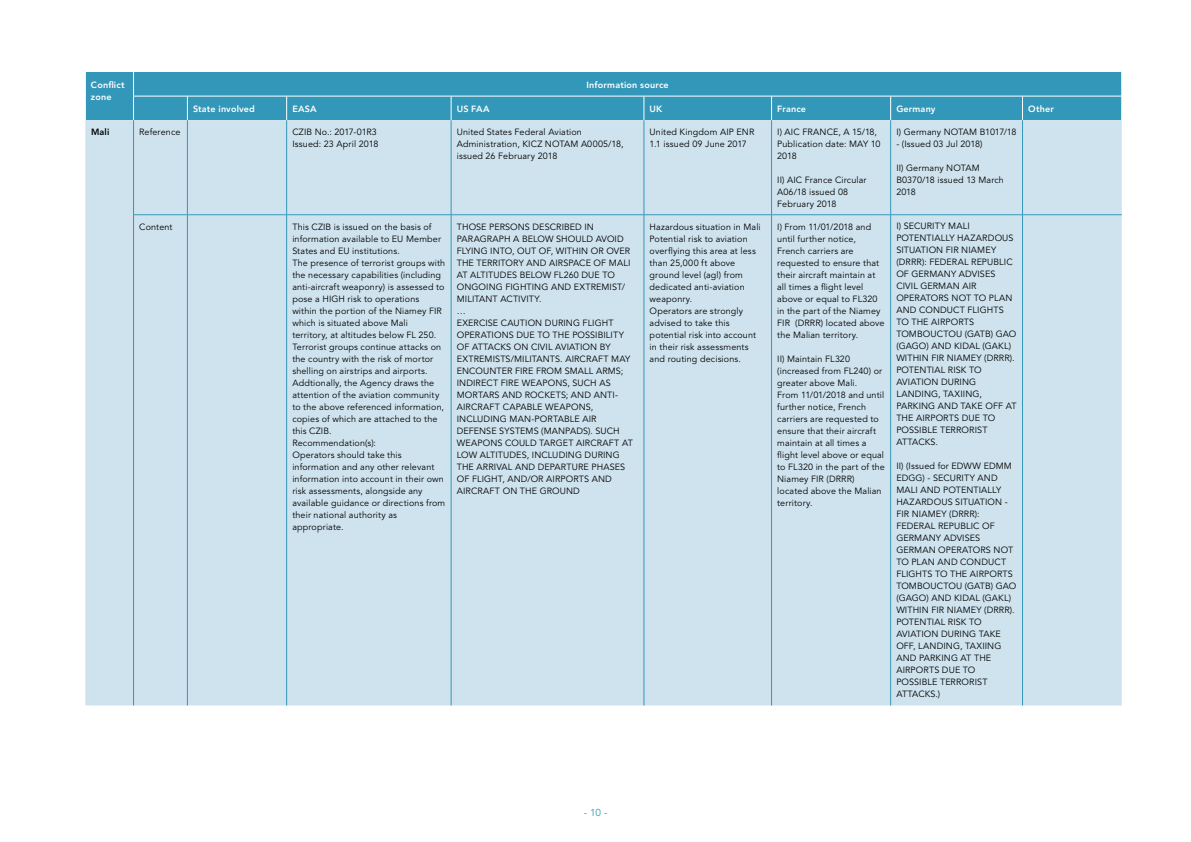
<style>
.page{position:relative;width:1191px;height:842px;background:#fff}
.page>*{position:absolute;margin:0;border:0;box-sizing:border-box;transform-origin:0 0}
.t1{font:10px "Avenir LT Std";color:#3397b9}
.t2{font:9px/12px "Avenir LT Std";letter-spacing:.015em;color:#000}
.t3{font:800 9px/12px "Avenir LT Std";letter-spacing:.02em;color:#fff}
.t4{font:800 9px "Avenir LT Std";color:#000}
</style>
<div class="page">
<div style="left:86px;top:72px;width:1035px;height:48px;background:#3397b9"></div>
<div style="left:85px;top:120px;width:1036px;height:585px;background:#cfe3ee"></div>
<div style="left:134px;top:216px;width:987px;height:489px;background:#cfe3ee"></div>
<svg style="left:85px;top:72px;width:1px;height:48px"></svg>
<svg style="left:133px;top:72px;width:1px;height:48px"></svg>
<svg style="left:187px;top:97px;width:1px;height:23px"></svg>
<svg style="left:286px;top:97px;width:1px;height:23px"></svg>
<svg style="left:451px;top:97px;width:1px;height:23px"></svg>
<svg style="left:643px;top:97px;width:1px;height:23px"></svg>
<svg style="left:771px;top:97px;width:1px;height:23px"></svg>
<svg style="left:890px;top:97px;width:1px;height:23px"></svg>
<svg style="left:1022px;top:97px;width:1px;height:23px"></svg>
<svg style="left:1121px;top:72px;width:1px;height:48px"></svg>
<hr style="left:187px;top:120px;width:1px;height:95px;background:#3397b9">
<hr style="left:286px;top:120px;width:1px;height:95px;background:#3397b9">
<hr style="left:451px;top:120px;width:1px;height:95px;background:#3397b9">
<hr style="left:644px;top:120px;width:1px;height:95px;background:#3397b9">
<hr style="left:771px;top:120px;width:1px;height:95px;background:#3397b9">
<hr style="left:890px;top:120px;width:1px;height:95px;background:#3397b9">
<hr style="left:1022px;top:120px;width:1px;height:95px;background:#3397b9">
<hr style="left:133px;top:96px;width:54px;height:1px;background:#fff">
<hr style="left:187px;top:96px;width:100px;height:1px;background:#fff">
<hr style="left:287px;top:96px;width:164px;height:1px;background:#fff">
<hr style="left:451px;top:96px;width:193px;height:1px;background:#fff">
<hr style="left:644px;top:96px;width:127px;height:1px;background:#fff">
<hr style="left:771px;top:96px;width:119px;height:1px;background:#fff">
<hr style="left:890px;top:96px;width:132px;height:1px;background:#fff">
<hr style="left:1022px;top:96px;width:100px;height:1px;background:#fff">
<hr style="left:187px;top:215px;width:1px;height:490px;background:#3397b9">
<hr style="left:286px;top:215px;width:1px;height:490px;background:#3397b9">
<hr style="left:451px;top:215px;width:1px;height:490px;background:#3397b9">
<hr style="left:644px;top:215px;width:1px;height:490px;background:#3397b9">
<hr style="left:771px;top:215px;width:1px;height:490px;background:#3397b9">
<hr style="left:890px;top:215px;width:1px;height:490px;background:#3397b9">
<hr style="left:1022px;top:215px;width:1px;height:490px;background:#3397b9">
<hr style="left:133px;top:215px;width:54px;height:1px;background:#3397b9">
<hr style="left:187px;top:215px;width:100px;height:1px;background:#3397b9">
<hr style="left:287px;top:215px;width:164px;height:1px;background:#3397b9">
<hr style="left:451px;top:215px;width:193px;height:1px;background:#3397b9">
<hr style="left:644px;top:215px;width:127px;height:1px;background:#3397b9">
<hr style="left:771px;top:215px;width:119px;height:1px;background:#3397b9">
<hr style="left:890px;top:215px;width:132px;height:1px;background:#3397b9">
<hr style="left:1022px;top:215px;width:99px;height:1px;background:#3397b9">
<hr style="left:133px;top:120px;width:1px;height:95px;background:#3397b9">
<hr style="left:133px;top:215px;width:1px;height:490px;background:#3397b9">
<p class="t3" style="left:91px;top:78px;width:35px">Conflict zone</p>
<p class="t3" style="left:586px;top:78px;width:84px">Information source</p>
<p class="t3" style="left:193px;top:103px;width:63px">State involved</p>
<p class="t3" style="left:292px;top:103px;width:26px">EASA</p>
<p class="t3" style="left:457px;top:103px;width:34px">US FAA</p>
<p class="t3" style="left:649px;top:103px;width:14px">UK</p>
<p class="t3" style="left:777px;top:103px;width:30px">France</p>
<p class="t3" style="left:896px;top:103px;width:41px">Germany</p>
<p class="t3" style="left:1028px;top:103px;width:27px">Other</p>
<p class="t4" style="left:91px;top:127px;width:20px">Mali</p>
<p class="t2" style="left:139px;top:126px;width:43px">Reference</p>
<p class="t2" style="left:292px;top:126px;width:88px">CZIB No.: 2017-01R3<br>Issued: 23 April 2018</p>
<p class="t2" style="left:457px;top:126px;width:168px">United States Federal Aviation<br>Administration, KICZ NOTAM A0005/18, issued 26 February 2018</p>
<p class="t2" style="left:649px;top:126px;width:106px">United Kingdom AIP ENR<br>1.1 issued 09 June 2017</p>
<p class="t2" style="left:777px;top:126px;width:105px">I) AIC FRANCE, A 15/18,<br>Publication date: MAY 10<br>2018</p>
<p class="t2" style="left:777px;top:174px;width:91px">II) AIC France Circular<br>A06/18 issued 08<br>February 2018</p>
<p class="t2" style="left:896px;top:126px;width:122px">I) Germany NOTAM B1017/18</p>
<p class="t2" style="left:896px;top:138px;width:88px">- (Issued 03 Jul 2018)</p>
<p class="t2" style="left:896px;top:162px;width:109px">II) Germany NOTAM<br>B0370/18 issued 13 March<br>2018</p>
<p class="t2" style="left:139px;top:221px;width:35px">Content</p>
<p class="t2" style="left:292px;top:221px;width:154px">This CZIB is issued on the basis of information available to EU Member<br>States and EU institutions.<br>The presence of terrorist groups with the necessary capabilities (including anti-aircraft weaponry) is assessed to pose a HIGH risk to operations within the portion of the Niamey FIR which is situated above Mali territory, at altitudes below FL 250.<br>Terrorist groups continue attacks on the country with the risk of mortor shelling on airstrips and airports.<br>Addtionally, the Agency draws the attention of the aviation community to the above referenced information, copies of which are attached to the this CZIB.<br>Recommendation(s):<br>Operators should take this information and any other relevant information into account in their own risk assessments, alongside any available guidance or directions from their national authority as appropriate.</p>
<p class="t2" style="left:457px;top:221px;width:177px">THOSE PERSONS DESCRIBED IN<br>PARAGRAPH A BELOW SHOULD AVOID<br>FLYING INTO, OUT OF, WITHIN OR OVER<br>THE TERRITORY AND AIRSPACE OF MALI<br>AT ALTITUDES BELOW FL260 DUE TO<br>ONGOING FIGHTING AND EXTREMIST/<br>MILITANT ACTIVITY.<br>…<br>EXERCISE CAUTION DURING FLIGHT<br>OPERATIONS DUE TO THE POSSIBILITY<br>OF ATTACKS ON CIVIL AVIATION BY<br>EXTREMISTS/MILITANTS. AIRCRAFT MAY<br>ENCOUNTER FIRE FROM SMALL ARMS;<br>INDIRECT FIRE WEAPONS, SUCH AS<br>MORTARS AND ROCKETS; AND ANTI-<br>AIRCRAFT CAPABLE WEAPONS,<br>INCLUDING MAN-PORTABLE AIR<br>DEFENSE SYSTEMS (MANPADS). SUCH<br>WEAPONS COULD TARGET AIRCRAFT AT<br>LOW ALTITUDES, INCLUDING DURING<br>THE ARRIVAL AND DEPARTURE PHASES<br>OF FLIGHT, AND/OR AIRPORTS AND<br>AIRCRAFT ON THE GROUND</p>
<p class="t2" style="left:649px;top:221px;width:113px">Hazardous situation in Mali<br>Potential risk to aviation overflying this area at less than 25,000 ft above ground level (agl) from dedicated anti-aviation weaponry.<br>Operators are strongly advised to take this potential risk into account in their risk assessments and routing decisions.</p>
<p class="t2" style="left:777px;top:221px;width:109px">I) From 11/01/2018 and until further notice,<br>French carriers are requested to ensure that their aircraft maintain at all times a flight level above or equal to FL320 in the part of the Niamey<br>FIR (DRRR) located above the Malian territory.</p>
<p class="t2" style="left:777px;top:353px;width:109px">II) Maintain FL320 (increased from FL240) or greater above Mali.<br>From 11/01/2018 and until further notice, French carriers are requested to ensure that their aircraft maintain at all times a flight level above or equal to FL320 in the part of the<br>Niamey FIR (DRRR) located above the Malian territory.</p>
<p class="t2" style="left:896px;top:221px;width:122px">I) SECURITY MALI<br>POTENTIALLY HAZARDOUS<br>SITUATION FIR NIAMEY (DRRR): FEDERAL REPUBLIC<br>OF GERMANY ADVISES<br>CIVIL GERMAN AIR<br>OPERATORS NOT TO PLAN<br>AND CONDUCT FLIGHTS<br>TO THE AIRPORTS<br>TOMBOUCTOU (GATB) GAO (GAGO) AND KIDAL (GAKL)<br>WITHIN FIR NIAMEY (DRRR).<br>POTENTIAL RISK TO<br>AVIATION DURING<br>LANDING, TAXIING,<br>PARKING AND TAKE OFF AT<br>THE AIRPORTS DUE TO<br>POSSIBLE TERRORIST<br>ATTACKS.</p>
<p class="t2" style="left:896px;top:461px;width:122px">II) (Issued for EDWW EDMM<br>EDGG) - SECURITY AND<br>MALI AND POTENTIALLY<br>HAZARDOUS SITUATION -<br>FIR NIAMEY (DRRR):<br>FEDERAL REPUBLIC OF<br>GERMANY ADVISES<br>GERMAN OPERATORS NOT<br>TO PLAN AND CONDUCT<br>FLIGHTS TO THE AIRPORTS<br>TOMBOUCTOU (GATB) GAO (GAGO) AND KIDAL (GAKL)<br>WITHIN FIR NIAMEY (DRRR).<br>POTENTIAL RISK TO<br>AVIATION DURING TAKE<br>OFF, LANDING, TAXIING<br>AND PARKING AT THE<br>AIRPORTS DUE TO<br>POSSIBLE TERRORIST<br>ATTACKS.)</p>
<p class="t1" style="left:584px;top:807px;width:25px">- 10 -</p>
</div>
